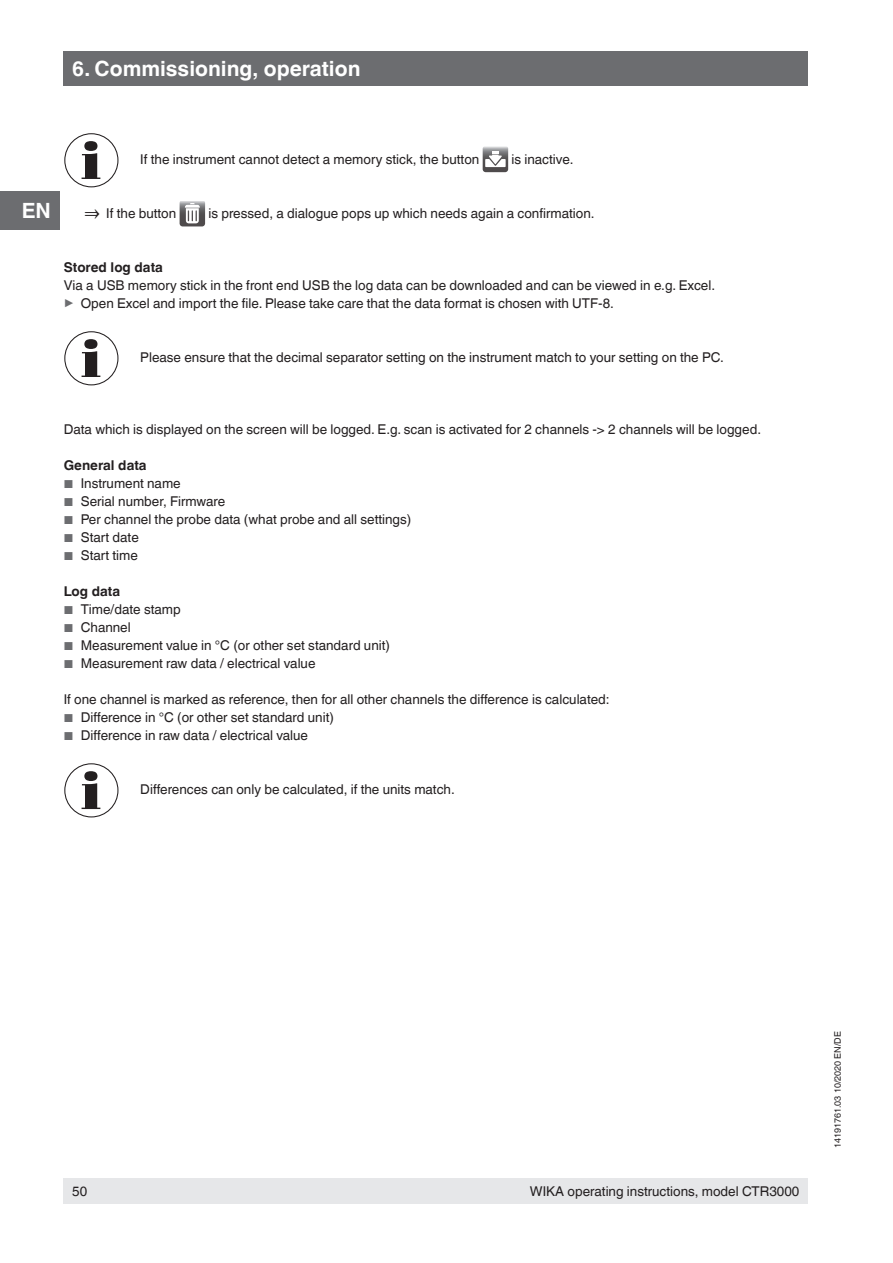
<style>
.page{position:relative;width:893px;height:1263px;background:#fff}
.page>*{position:absolute;margin:0;border:0;box-sizing:border-box;transform-origin:0 0}
.t1{font:700 21px "Helvetica World";color:#fff}
.t2{font:13.5px/18px "Helvetica World";color:#231f20}
.t3{font:700 13.5px "Helvetica World";color:#231f20}
.t4{font:9px "Helvetica World";color:#231f20}
.s1{font-size:20.4px}
.s2{font-size:13.35px;color:#6c6d70}
.s3{font-size:11.55px;color:#6c6d70}
</style>
<div class="page">
<div style="left:64px;top:51px;width:744px;height:34px;background:#6c6d70"></div>
<div style="left:0;top:191px;width:60px;height:39px;background:#6c6d70"></div>
<div style="left:64px;top:1178px;width:744px;height:25px;background:#e6e7e9"></div>
<svg style="left:483px;top:146px;width:25px;height:26px"></svg>
<svg style="left:180px;top:201px;width:25px;height:25px"></svg>
<svg style="left:82px;top:141px;width:18px;height:38px"></svg>
<div style="left:64px;top:133px;width:54px;height:54px;border:1px solid #231f20;border-radius:50%"></div>
<svg style="left:82px;top:339px;width:18px;height:38px"></svg>
<div style="left:64px;top:331px;width:54px;height:54px;border:1px solid #231f20;border-radius:50%"></div>
<svg style="left:82px;top:771px;width:18px;height:38px"></svg>
<div style="left:64px;top:763px;width:54px;height:54px;border:1px solid #231f20;border-radius:50%"></div>
<h1 class="t1" style="left:72px;top:56px;width:290px">6. Commissioning, operation</h1>
<h1 class="t1" style="left:22px;top:198px;width:31px">EN</h1>
<p class="t2" style="left:140px;top:151px;width:341px">If the instrument cannot detect a memory stick, the button</p>
<p class="t2" style="left:511px;top:151px;width:63px">is inactive.</p>
<p class="t2" style="left:85px;top:205px;width:93px"><span class="s1">⇒</span> If the button</p>
<p class="t2" style="left:208px;top:205px;width:388px">is pressed, a dialogue pops up which needs again a confirmation.</p>
<p class="t3" style="left:64px;top:260px;width:101px">Stored log data</p>
<p class="t2" style="left:64px;top:277px;width:653px">Via a USB memory stick in the front end USB the log data can be downloaded and can be viewed in e.g. Excel. <span class="s2">▶</span> Open Excel and import the file. Please take care that the data format is chosen with UTF-8.</p>
<p class="t2" style="left:140px;top:349px;width:585px">Please ensure that the decimal separator setting on the instrument match to your setting on the PC.</p>
<p class="t2" style="left:64px;top:421px;width:699px">Data which is displayed on the screen will be logged. E.g. scan is activated for 2 channels -&gt; 2 channels will be logged.</p>
<p class="t3" style="left:64px;top:458px;width:84px">General data</p>
<p class="t2" style="left:64px;top:475px;width:118px"><span class="s3">■</span> Instrument name</p>
<p class="t2" style="left:64px;top:493px;width:163px"><span class="s3">■</span> Serial number, Firmware</p>
<p class="t2" style="left:64px;top:511px;width:349px"><span class="s3">■</span> Per channel the probe data (what probe and all settings)</p>
<p class="t2" style="left:64px;top:529px;width:77px"><span class="s3">■</span> Start date</p>
<p class="t2" style="left:64px;top:547px;width:76px"><span class="s3">■</span> Start time</p>
<p class="t3" style="left:64px;top:584px;width:58px">Log data</p>
<p class="t2" style="left:64px;top:601px;width:118px"><span class="s3">■</span> Time/date stamp</p>
<p class="t2" style="left:64px;top:619px;width:68px"><span class="s3">■</span> Channel</p>
<p class="t2" style="left:64px;top:637px;width:328px"><span class="s3">■</span> Measurement value in °C (or other set standard unit)</p>
<p class="t2" style="left:64px;top:655px;width:253px"><span class="s3">■</span> Measurement raw data / electrical value</p>
<p class="t2" style="left:64px;top:691px;width:547px">If one channel is marked as reference, then for all other channels the difference is calculated:</p>
<p class="t2" style="left:64px;top:709px;width:272px"><span class="s3">■</span> Difference in °C (or other set standard unit)</p>
<p class="t2" style="left:64px;top:727px;width:246px"><span class="s3">■</span> Difference in raw data / electrical value</p>
<p class="t2" style="left:140px;top:781px;width:316px">Differences can only be calculated, if the units match.</p>
<p class="t2" style="left:72px;top:1182px;width:17px">50</p>
<p class="t2" style="left:530px;top:1182px;width:271px">WIKA operating instructions, model CTR3000</p>
<p class="t4" style="left:832px;top:1148px;width:118px;rotate:-90deg">14191761.03 10/2020 EN/DE</p>
</div>
